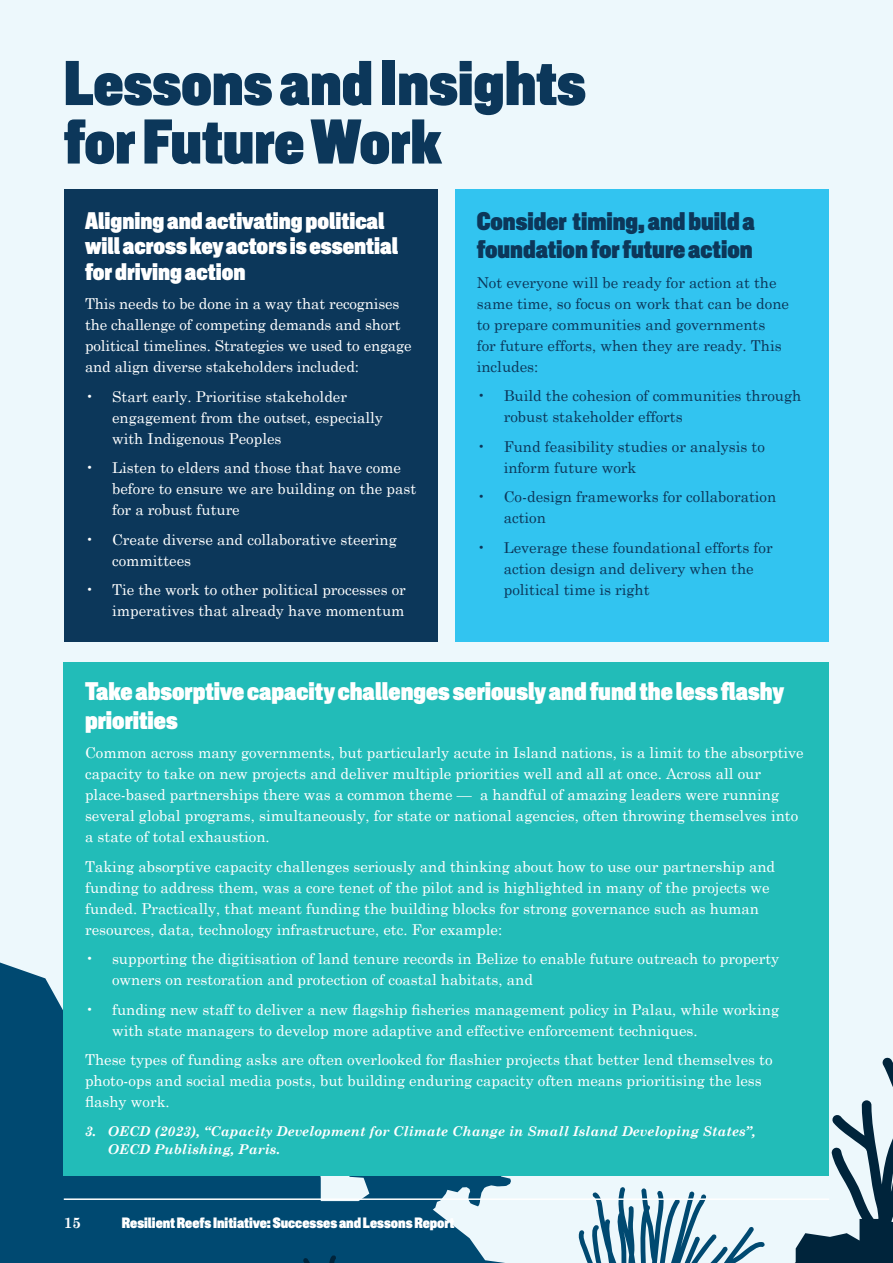
<style>
.page{position:relative;width:893px;height:1263px;background:#edf8fc}
.page>*{position:absolute;margin:0;border:0;box-sizing:border-box;transform-origin:0 0}
.Heading{font:63px/58.5px "New Grotesk Square SIX";color:#0c375a}
.Body_Copy{font:25.5px/28.5px "New Grotesk Square SIX";color:#fff}
.Body_Copy-2{font:25.5px/28.5px "New Grotesk Square SIX";color:#0c375a}
.Body_Copy-3{font:24px/25.5px "New Grotesk Square SIX";color:#fff}
.Body_Copy-4{font:15px/21px "Century Schoolbook";color:#fff}
.Body_Copy-5{font:15px/21px "Century Schoolbook";color:#0c375a}
.t1{font:15px "New Grotesk Square SIX";color:#fff}
.t2{font:700 15px "Century Schoolbook";color:#fff}
.quote{font:italic 700 13.5px/18px "Century Schoolbook";color:#fff}
</style>
<div class="page">
<div style="left:0;top:962px;width:304px;height:301px;background:#004971"></div>
<svg style="left:184px;top:1255px;width:120px;height:8px"></svg>
<svg style="left:304px;top:1176px;width:589px;height:87px"></svg>
<svg style="left:831px;top:1057px;width:62px;height:198px"></svg>
<hr style="left:64px;top:1198px;width:765px;height:2px;background:#fff">
<div style="left:64px;top:189px;width:373px;height:452px;background:#0c375a"></div>
<div style="left:64px;top:662px;width:765px;height:514px;background:#22bcb8"></div>
<div style="left:455px;top:189px;width:374px;height:453px;background:#32c4f0"></div>
<p class="Heading" style="left:64px;top:55px;width:524px">Lessons and Insights for Future Work</p>
<p class="Body_Copy-3" style="left:85px;top:208px;width:315px">Aligning and activating political will across key actors is essential for driving action</p>
<p class="Body_Copy-4" style="left:85px;top:292px;width:328px">This needs to be done in a way that recognises the challenge of competing demands and short political timelines. Strategies we used to engage and align diverse stakeholders included:</p>
<p class="Body_Copy-4" style="left:112px;top:384px;width:272px;text-indent:-27px">• Start early. Prioritise stakeholder engagement from the outset, especially with Indigenous Peoples</p>
<p class="Body_Copy-4" style="left:112px;top:456px;width:306px;text-indent:-27px">• Listen to elders and those that have come before to ensure we are building on the past for a robust future</p>
<p class="Body_Copy-4" style="left:112px;top:527px;width:286px;text-indent:-27px">• Create diverse and collaborative steering committees</p>
<p class="Body_Copy-4" style="left:85px;top:578px;width:322px;text-align:right">• Tie the work to other political processes or imperatives that already have momentum</p>
<p class="Body_Copy-2" style="left:477px;top:207px;width:280px">Consider timing, and build a foundation for future action</p>
<p class="Body_Copy-5" style="left:477px;top:270px;width:314px">Not everyone will be ready for action at the same time, so focus on work that can be done to prepare communities and governments<br>for future efforts, when they are ready. This includes:</p>
<p class="Body_Copy-5" style="left:504px;top:384px;width:299px;text-indent:-27px">• Build the cohesion of communities through robust stakeholder efforts</p>
<p class="Body_Copy-5" style="left:504px;top:434px;width:263px;text-indent:-27px">• Fund feasibility studies or analysis to inform future work</p>
<p class="Body_Copy-5" style="left:504px;top:485px;width:274px;text-indent:-27px">• Co-design frameworks for collaboration action</p>
<p class="Body_Copy-5" style="left:504px;top:535px;width:270px;text-indent:-27px">• Leverage these foundational efforts for action design and delivery when the political time is right</p>
<p class="Body_Copy" style="left:85px;top:677px;width:701px">Take absorptive capacity challenges seriously and fund the less flashy priorities</p>
<p class="Body_Copy-4" style="left:85px;top:741px;width:720px">Common across many governments, but particularly acute in Island nations, is a limit to the absorptive capacity to take on new projects and deliver multiple priorities well and all at once. Across all our place-based partnerships there was a common theme — a handful of amazing leaders were running several global programs, simultaneously, for state or national agencies, often throwing themselves into a state of total exhaustion.</p>
<p class="Body_Copy-4" style="left:85px;top:854px;width:692px">Taking absorptive capacity challenges seriously and thinking about how to use our partnership and funding to address them, was a core tenet of the pilot and is highlighted in many of the projects we funded. Practically, that meant funding the building blocks for strong governance such as human resources, data, technology infrastructure, etc. For example:</p>
<p class="Body_Copy-4" style="left:112px;top:947px;width:669px;text-indent:-27px">• supporting the digitisation of land tenure records in Belize to enable future outreach to property owners on restoration and protection of coastal habitats, and</p>
<p class="Body_Copy-4" style="left:112px;top:997px;width:669px;text-indent:-27px">• funding new staff to deliver a new flagship fisheries management policy in Palau, while working with state managers to develop more adaptive and effective enforcement techniques.</p>
<p class="Body_Copy-4" style="left:85px;top:1048px;width:689px">These types of funding asks are often overlooked for flashier projects that better lend themselves to photo-ops and social media posts, but building enduring capacity often means prioritising the less flashy work.</p>
<p class="quote" style="left:108px;top:1121px;width:650px;text-indent:-23px">3. OECD (2023), “Capacity Development for Climate Change in Small Island Developing States”,<br>OECD Publishing, Paris.</p>
<p class="t2" style="left:64px;top:1211px;width:19px">15</p>
<p class="t1" style="left:122px;top:1213px;width:334px">Resilient Reefs Initiative: Successes and Lessons Report</p>
</div>
